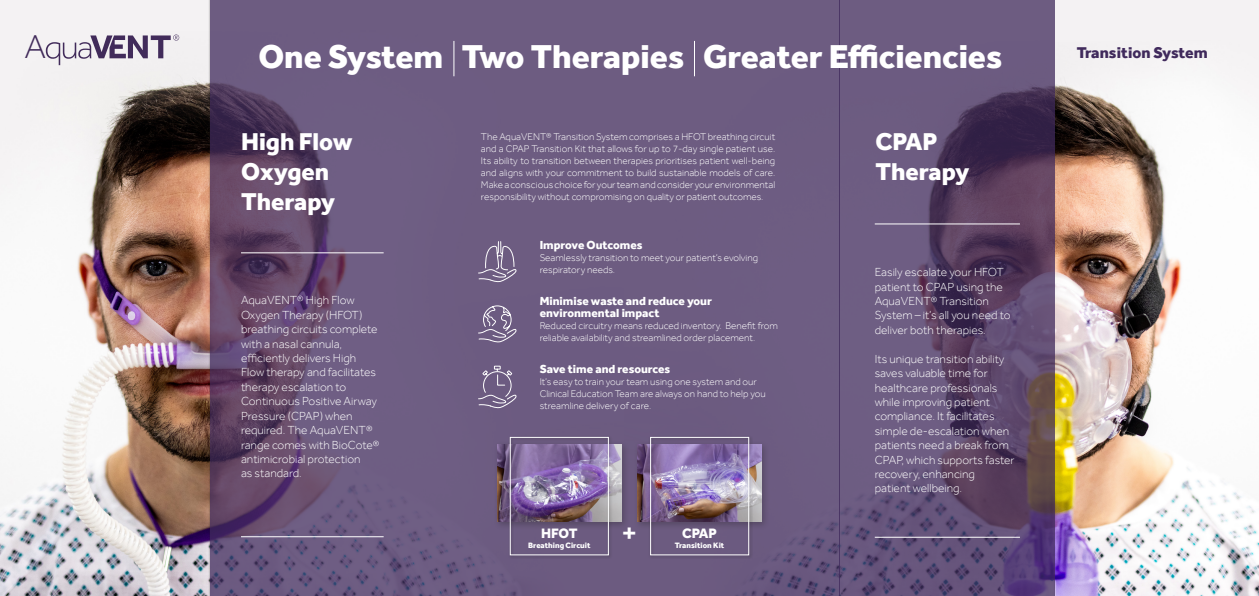
<style>
.page{position:relative;width:1259px;height:596px;background:#fff}
.page>*{position:absolute;margin:0;border:0;box-sizing:border-box;transform-origin:0 0}
.t1{font:300 34.2px "Effra";color:#412b5a}
.t2{font:800 34px "Effra";color:#fff}
.t3{font:500 30px "Effra";color:#fff}
.t4{font:800 25px/30px "Effra";color:#fff}
.t5{font:800 16px "Effra";color:#402a5c}
.t6{font:800 14px "Effra";letter-spacing:-.015em;color:#fff}
.t7{font:300 12px/14.4px "Effra";color:#fff}
.t8{font:800 12px/12px "Effra";color:#fff}
.t9{font:300 10px/12px "Effra";color:#fff}
.t10{font:800 8px "Effra";color:#fff}
</style>
<div class="page">
<img style="left:0;top:0;width:1259px;height:595px">
<div style="left:420px;top:0;width:419px;height:595px;background:#6d5c81"></div>
<svg style="left:839px;top:0;width:215px;height:595px;background:#604d71"></svg>
<hr style="left:209px;top:0;width:1px;height:595px;background:#231f20">
<svg style="left:46px;top:34px;width:133px;height:31px"></svg>
<svg style="left:210px;top:0;width:210px;height:595px;background:#675276"></svg>
<hr style="left:241px;top:252px;width:143px;height:1px;background:#fff">
<hr style="left:874px;top:223px;width:146px;height:1px;background:#fff">
<hr style="left:874px;top:536px;width:146px;height:1px;background:#fff">
<hr style="left:241px;top:536px;width:143px;height:1px;background:#fff">
<div style="left:493px;top:440px;width:136px;height:89px;background:#231f20;opacity:.3"></div>
<img style="left:497px;top:444px;width:124px;height:77px">
<div style="left:633px;top:440px;width:137px;height:89px;background:#231f20;opacity:.3"></div>
<img style="left:637px;top:444px;width:124px;height:77px">
<div style="left:508px;top:434px;width:104px;height:124px;background:#231f20;opacity:.75"></div>
<div style="left:510px;top:437px;width:98px;height:117px;border:1px solid #fff"></div>
<svg style="left:478px;top:241px;width:39px;height:41px"></svg>
<svg style="left:478px;top:305px;width:39px;height:37px"></svg>
<svg style="left:478px;top:365px;width:39px;height:43px"></svg>
<hr style="left:454px;top:41px;width:1px;height:35px;background:#fff">
<hr style="left:694px;top:41px;width:1px;height:35px;background:#fff">
<div style="left:648px;top:434px;width:105px;height:124px;background:#231f20;opacity:.75"></div>
<div style="left:650px;top:437px;width:99px;height:117px;border:1px solid #fff"></div>
<p class="t1" style="left:24px;top:26px;width:23px">A</p>
<p class="t2" style="left:258px;top:36px;width:746px">One System Two Therapies Greater Efficiencies</p>
<p class="t4" style="left:241px;top:126px;width:113px">High Flow</p>
<p class="t4" style="left:241px;top:156px;width:96px">Oxygen<br>Therapy</p>
<p class="t7" style="left:241px;top:293px;width:140px">AquaVENT® High Flow<br>Oxygen Therapy (HFOT) breathing circuits complete with a nasal cannula, efficiently delivers High<br>Flow therapy and facilitates therapy escalation to<br>Continuous Positive Airway<br>Pressure (CPAP) when required. The AquaVENT® range comes with BioCote® antimicrobial protection</p>
<p class="t7" style="left:241px;top:465px;width:62px">as standard.</p>
<p class="t9" style="left:481px;top:130px;width:296px;text-align:justify">The AquaVENT® Transition System comprises a HFOT breathing circuit and a CPAP Transition Kit that allows for up to 7-day single patient use.<br>Its ability to transition between therapies prioritises patient well-being and aligns with your commitment to build sustainable models of care.<br>Make a conscious choice for your team and consider your environmental responsibility without compromising on quality or patient outcomes.</p>
<p class="t8" style="left:540px;top:239px;width:104px">Improve Outcomes</p>
<p class="t9" style="left:540px;top:251px;width:220px">Seamlessly transition to meet your patient’s evolving respiratory needs.</p>
<p class="t8" style="left:540px;top:295px;width:174px">Minimise waste and reduce your environmental impact</p>
<p class="t9" style="left:540px;top:319px;width:240px">Reduced circuitry means reduced inventory. Benefit from reliable availability and streamlined order placement.</p>
<p class="t8" style="left:540px;top:363px;width:132px">Save time and resources</p>
<p class="t9" style="left:540px;top:375px;width:227px">It’s easy to train your team using one system and our<br>Clinical Education Team are always on hand to help you streamline delivery of care.</p>
<p class="t6" style="left:541px;top:525px;width:38px">HFOT</p>
<p class="t10" style="left:528px;top:540px;width:64px">Breathing Circuit</p>
<p class="t3" style="left:621px;top:515px;width:18px">+</p>
<p class="t6" style="left:682px;top:525px;width:36px">CPAP</p>
<p class="t10" style="left:675px;top:540px;width:51px">Transition Kit</p>
<p class="t4" style="left:875px;top:126px;width:63px">CPAP</p>
<p class="t4" style="left:875px;top:156px;width:96px">Therapy</p>
<p class="t7" style="left:874px;top:265px;width:137px">Easily escalate your HFOT patient to CPAP using the<br>AquaVENT® Transition<br>System – it’s all you need to deliver both therapies.</p>
<p class="t7" style="left:874px;top:351px;width:141px">Its unique transition ability saves valuable time for healthcare professionals while improving patient compliance. It facilitates simple de-escalation when patients need a break from<br>CPAP, which supports faster recovery, enhancing</p>
<p class="t7" style="left:874px;top:481px;width:89px">patient wellbeing.</p>
<p class="t5" style="left:1076px;top:43px;width:132px">Transition System</p>
</div>
